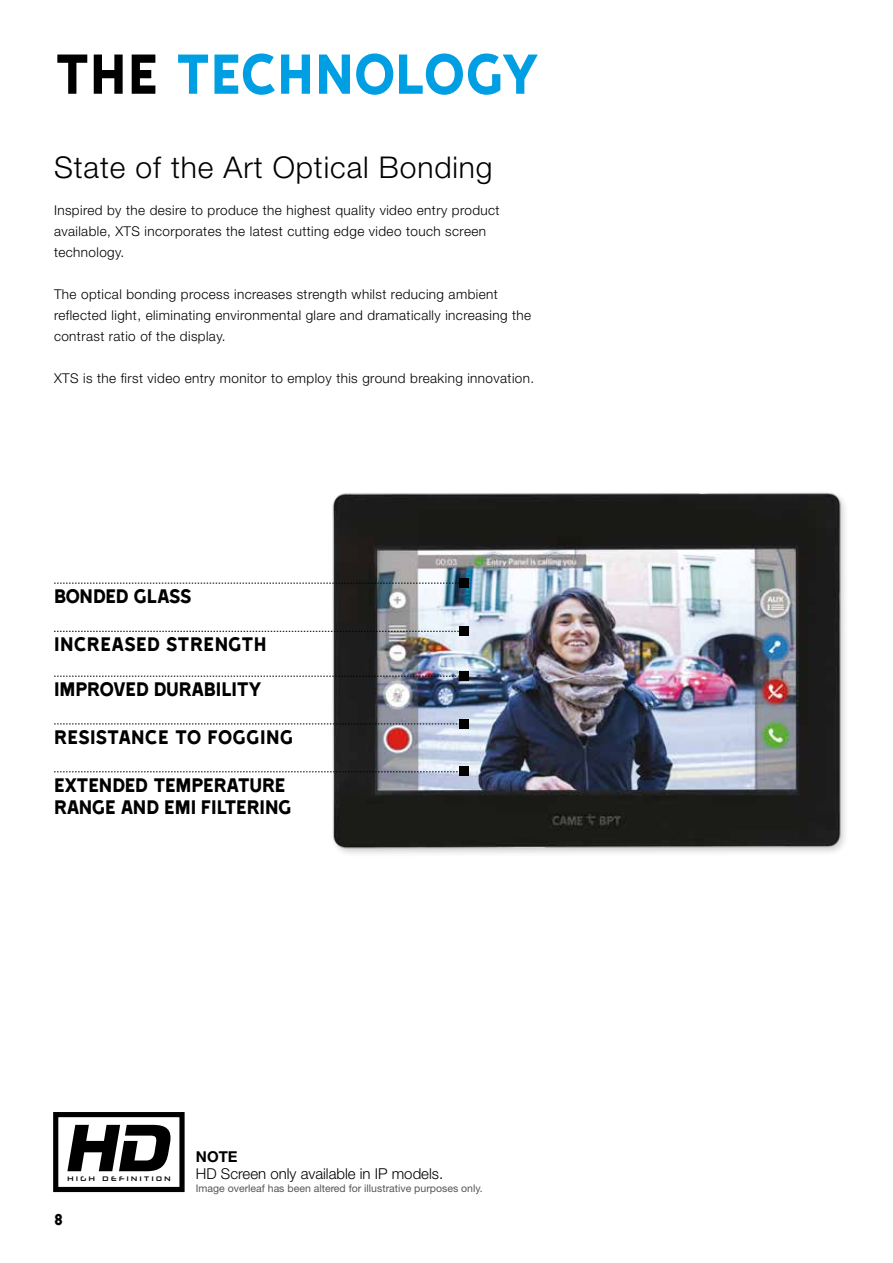
<style>
.page{position:relative;width:893px;height:1263px;background:#fff}
.page>*{position:absolute;margin:0;border:0;box-sizing:border-box;transform-origin:0 0}
.t1{font:64.5px "Came Type";letter-spacing:-.01em;color:#009fe3}
.t2{font:300 30px "Helvetica Neue LT Std";letter-spacing:.03em;color:#000}
.t3{font:22.5px/22.5px "Came Type";letter-spacing:-.01em;color:#000}
.t4{font:18px "Came Type";color:#000}
.t5{font:300 15px "Helvetica Neue LT Std";color:#000}
.t6{font:700 15px "Helvetica Neue LT Std";color:#000}
.t7{font:300 13.5px/21px "Helvetica Neue LT Std";letter-spacing:.03em;color:#000}
.t8{font:10.5px "Helvetica Neue LT Std";color:#575756}
.t9{font:6.6px "Neuropolitical Rg";letter-spacing:.38em;color:#000}
.s1{color:#000}
</style>
<div class="page">
<img style="left:325px;top:492px;width:520px;height:362px">
<svg style="left:67px;top:1125px;width:104px;height:46px"></svg>
<div style="left:53px;top:1112px;width:132px;height:80px;border:5px solid #000"></div>
<div style="left:459px;top:767px;width:10px;height:9px;background:#000"></div>
<svg style="left:54px;top:771px;width:405px;height:1px"></svg>
<div style="left:459px;top:719px;width:10px;height:10px;background:#000"></div>
<svg style="left:54px;top:723px;width:405px;height:1px"></svg>
<div style="left:459px;top:671px;width:10px;height:10px;background:#000"></div>
<svg style="left:54px;top:676px;width:405px;height:1px"></svg>
<div style="left:459px;top:626px;width:10px;height:10px;background:#000"></div>
<svg style="left:54px;top:631px;width:405px;height:1px"></svg>
<div style="left:459px;top:578px;width:10px;height:10px;background:#000"></div>
<svg style="left:54px;top:583px;width:405px;height:1px"></svg>
<h1 class="t1" style="left:54px;top:40px;width:487px"><span class="s1">THE</span> TECHNOLOGY</h1>
<h2 class="t2" style="left:54px;top:149px;width:440px">State of the Art Optical Bonding</h2>
<p class="t7" style="left:54px;top:200px;width:447px">Inspired by the desire to produce the highest quality video entry product available, XTS incorporates the latest cutting edge video touch screen technology.</p>
<p class="t7" style="left:54px;top:284px;width:479px">The optical bonding process increases strength whilst reducing ambient reflected light, eliminating environmental glare and dramatically increasing the contrast ratio of the display.</p>
<p class="t7" style="left:54px;top:368px;width:482px">XTS is the first video entry monitor to employ this ground breaking innovation.</p>
<h3 class="t3" style="left:54px;top:585px;width:139px">BONDED GLASS</h3>
<h3 class="t3" style="left:54px;top:633px;width:214px">INCREASED STRENGTH</h3>
<h3 class="t3" style="left:54px;top:678px;width:209px">IMPROVED DURABILITY</h3>
<h3 class="t3" style="left:54px;top:725px;width:241px">RESISTANCE TO FOGGING</h3>
<h3 class="t3" style="left:54px;top:773px;width:239px">EXTENDED TEMPERATURE<br>RANGE AND EMI FILTERING</h3>
<p class="t9" style="left:67px;top:1174px;width:105px">HIGH DEFINITION</p>
<h3 class="t4" style="left:54px;top:1210px;width:10px">8</h3>
<p class="t6" style="left:196px;top:1147px;width:43px">NOTE</p>
<p class="t5" style="left:196px;top:1164px;width:249px">HD Screen only available in IP models.</p>
<p class="t8" style="left:196px;top:1182px;width:288px">Image overleaf has been altered for illustrative purposes only.</p>
</div>
